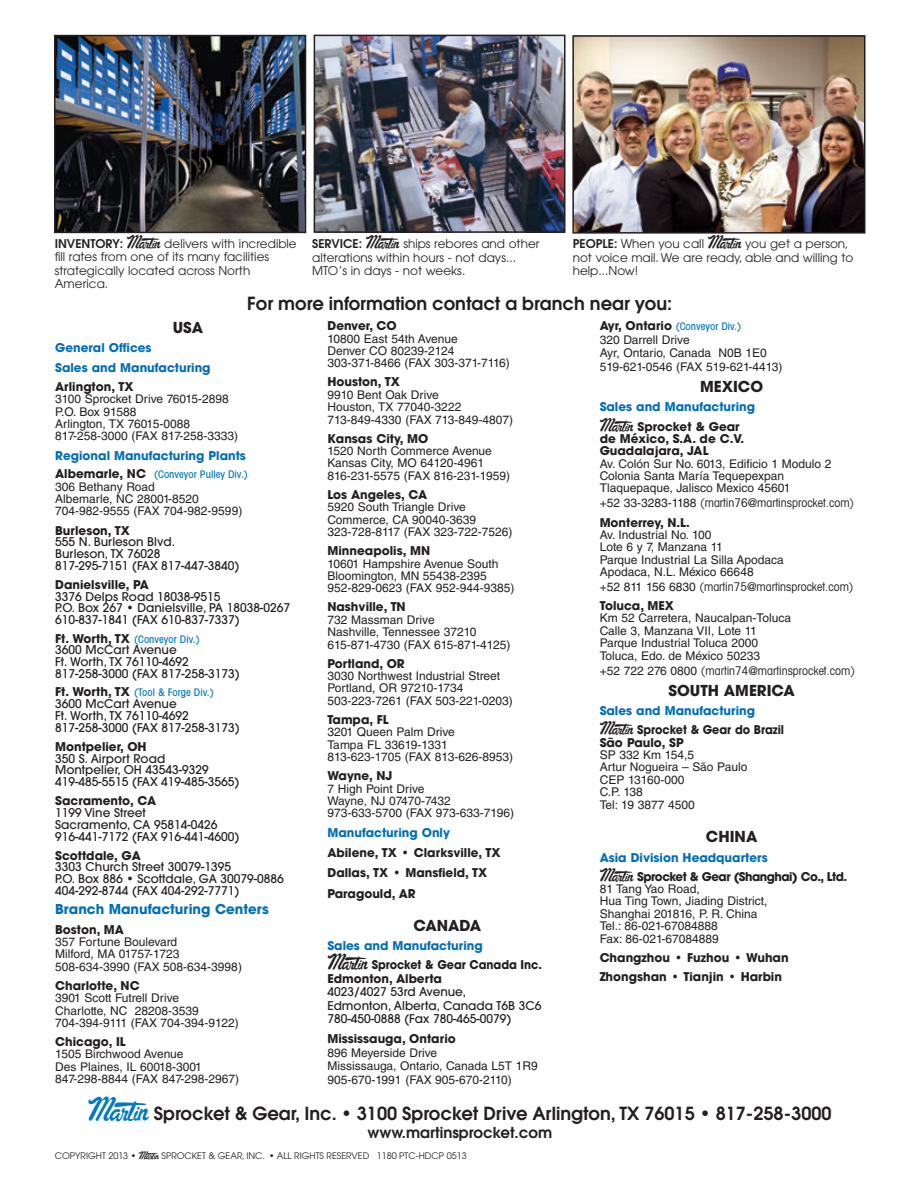
<style>
.page{position:relative;width:918px;height:1188px;background:#fff}
.page>*{position:absolute;margin:0;border:0;box-sizing:border-box;transform-origin:0 0}
.t1{font:600 18px "Avant Garde";color:#231f20}
.t2{font:700 15px "Avant Garde";color:#231f20}
.t3{font:600 15px "Avant Garde";color:#231f20}
.t4{font:700 13.5px "Avant Garde";color:#006eb9}
.t5{font:12px/12.3px "Helvetica LT Std";color:#231f20}
.t6{font:500 12px/11.7px "Avant Garde";color:#231f20}
.t7{font:700 12px/20.2px "Avant Garde";color:#231f20}
.t8{font:12px/13.5px "Avant Garde";color:#231f20}
.t9{font:700 12px/19.2px "Avant Garde";color:#006eb9}
.t10{font:condensed 12px/19.2px "Avant Garde";color:#231f20}
.t11{font:700 12px/19.2px "Avant Garde";color:#231f20;scale:.93 1}
.t12{font:500 condensed 10.5px "Avant Garde";color:#0079c2}
.t13{font:9px "Avant Garde";color:#231f20}
.s1{font-weight:600}
.s2{font-family:"Martin";font-size:15px}
.s3{font-weight:700;font-stretch:normal;font-size:12px;color:#231f20}
.s4{color:#006eb9}
.s5{font-family:"Martin";font-weight:400;font-size:18px}
.s6{font-family:"Martin";font-weight:400;font-size:15px;color:#231f20}
.s7{color:#231f20}
.s8{font-family:"Helvetica LT Std";font-stretch:normal}
.s9{font-weight:700;font-stretch:normal}
.s10{font-family:"Martin";font-weight:400;font-size:15px}
.s11{font-family:"Martin";font-weight:400;font-size:27px;color:#0079c2}
.s12{font-family:"Martin"}
</style>
<div class="page">
<img style="left:317px;top:38px;width:246px;height:192px">
<div style="left:314px;top:35px;width:252px;height:198px;border:2px solid #231f20"></div>
<img style="left:57px;top:38px;width:246px;height:192px">
<div style="left:54px;top:35px;width:252px;height:198px;border:2px solid #231f20"></div>
<img style="left:575px;top:38px;width:288px;height:193px">
<div style="left:572px;top:35px;width:294px;height:199px;border:2px solid #231f20"></div>
<p class="t8" style="left:55px;top:237px;width:244px"><span class="s1">INVENTORY:</span> <span class="s2">Martin</span> delivers with incredible fill rates from one of its many facilities strategically located across North America.</p>
<p class="t8" style="left:312px;top:237px;width:229px"><span class="s1">SERVICE:</span> <span class="s2">Martin</span> ships rebores and other alterations within hours - not days...<br>MTO’s in days - not weeks.</p>
<p class="t8" style="left:573px;top:237px;width:282px"><span class="s1">PEOPLE:</span> When you call <span class="s2">Martin</span> you get a person, not voice mail. We are ready, able and willing to help...Now!</p>
<h1 class="t1" style="left:247px;top:291px;width:426px">For more information contact a branch near you:</h1>
<p class="t2" style="left:173px;top:317px;width:32px">USA</p>
<p class="t9" style="left:55px;top:338px;width:157px">General Offices<br>Sales and Manufacturing</p>
<p class="t7" style="left:55px;top:376px;width:80px">Arlington, TX</p>
<p class="t5" style="left:55px;top:393px;width:184px">3100 Sprocket Drive 76015-2898<br>P.O. Box 91588<br>Arlington, TX 76015-0088<br>817-258-3000 (FAX 817-258-3333)</p>
<p class="t9" style="left:55px;top:446px;width:192px">Regional Manufacturing Plants</p>
<p class="t12" style="left:55px;top:468px;width:194px"><span class="s3">Albemarle, NC</span> (Conveyor Pulley Div.)</p>
<p class="t5" style="left:55px;top:480px;width:189px">306 Bethany Road<br>Albemarle, NC 28001-8520<br>704-982-9555 (FAX 704-982-9599)</p>
<p class="t7" style="left:55px;top:520px;width:76px">Burleson, TX</p>
<p class="t6" style="left:55px;top:536px;width:186px">555 N. Burleson Blvd.<br>Burleson, TX 76028<br>817-295-7151 (FAX 817-447-3840)</p>
<p class="t7" style="left:55px;top:574px;width:95px">Danielsville, PA</p>
<p class="t6" style="left:55px;top:590px;width:236px">3376 Delps Road 18038-9515<br>P.O. Box 267 • Danielsville, PA 18038-0267<br>610-837-1841 (FAX 610-837-7337)</p>
<p class="t12" style="left:55px;top:632px;width:146px"><span class="s3">Ft. Worth, TX</span> (Conveyor Div.)</p>
<p class="t6" style="left:55px;top:644px;width:186px">3600 McCart Avenue<br>Ft. Worth, TX 76110-4692<br>817-258-3000 (FAX 817-258-3173)</p>
<p class="t12" style="left:55px;top:686px;width:160px"><span class="s3">Ft. Worth, TX</span> (Tool &amp; Forge Div.)</p>
<p class="t6" style="left:55px;top:698px;width:186px">3600 McCart Avenue<br>Ft. Worth, TX 76110-4692<br>817-258-3000 (FAX 817-258-3173)</p>
<p class="t7" style="left:55px;top:736px;width:93px">Montpelier, OH</p>
<p class="t6" style="left:55px;top:752px;width:186px">350 S. Airport Road<br>Montpelier, OH 43543-9329<br>419-485-5515 (FAX 419-485-3565)</p>
<p class="t7" style="left:55px;top:791px;width:102px">Sacramento, CA</p>
<p class="t6" style="left:55px;top:807px;width:186px">1199 Vine Street<br>Sacramento, CA 95814-0426<br>916-441-7172 (FAX 916-441-4600)</p>
<p class="t7" style="left:55px;top:845px;width:87px">Scottdale, GA</p>
<p class="t6" style="left:55px;top:861px;width:230px">3303 Church Street 30079-1395<br>P.O. Box 886 • Scottdale, GA 30079-0886<br>404-292-8744 (FAX 404-292-7771)</p>
<p class="t4" style="left:55px;top:901px;width:215px">Branch Manufacturing Centers</p>
<p class="t7" style="left:55px;top:919px;width:70px">Boston, MA</p>
<p class="t5" style="left:55px;top:936px;width:188px">357 Fortune Boulevard<br>Milford, MA 01757-1723<br>508-634-3990 (FAX 508-634-3998)</p>
<p class="t7" style="left:55px;top:975px;width:86px">Charlotte, NC</p>
<p class="t5" style="left:55px;top:992px;width:185px">3901 Scott Futrell Drive<br>Charlotte, NC 28208-3539<br>704-394-9111 (FAX 704-394-9122)</p>
<p class="t7" style="left:55px;top:1031px;width:72px">Chicago, IL</p>
<p class="t5" style="left:55px;top:1048px;width:185px">1505 Birchwood Avenue<br>Des Plaines, IL 60018-3001<br>847-298-8844 (FAX 847-298-2967)</p>
<p class="t7" style="left:327px;top:316px;width:71px">Denver, CO</p>
<p class="t5" style="left:327px;top:332px;width:184px">10800 East 54th Avenue<br>Denver CO 80239-2124<br>303-371-8466 (FAX 303-371-7116)</p>
<p class="t7" style="left:327px;top:372px;width:74px">Houston, TX</p>
<p class="t5" style="left:327px;top:388px;width:187px">9910 Bent Oak Drive<br>Houston, TX 77040-3222<br>713-849-4330 (FAX 713-849-4807)</p>
<p class="t7" style="left:327px;top:428px;width:102px">Kansas City, MO</p>
<p class="t5" style="left:327px;top:445px;width:184px">1520 North Commerce Avenue<br>Kansas City, MO 64120-4961<br>816-231-5575 (FAX 816-231-1959)</p>
<p class="t7" style="left:327px;top:484px;width:101px">Los Angeles, CA</p>
<p class="t5" style="left:327px;top:501px;width:186px">5920 South Triangle Drive<br>Commerce, CA 90040-3639<br>323-728-8117 (FAX 323-722-7526)</p>
<p class="t7" style="left:327px;top:541px;width:104px">Minneapolis, MN</p>
<p class="t5" style="left:327px;top:557px;width:189px">10601 Hampshire Avenue South<br>Bloomington, MN 55438-2395<br>952-829-0623 (FAX 952-944-9385)</p>
<p class="t7" style="left:327px;top:597px;width:80px">Nashville, TN</p>
<p class="t5" style="left:327px;top:613px;width:184px">732 Massman Drive<br>Nashville, Tennessee 37210<br>615-871-4730 (FAX 615-871-4125)</p>
<p class="t7" style="left:327px;top:653px;width:79px">Portland, OR</p>
<p class="t5" style="left:327px;top:670px;width:187px">3030 Northwest Industrial Street<br>Portland, OR 97210-1734<br>503-223-7261 (FAX 503-221-0203)</p>
<p class="t7" style="left:327px;top:709px;width:63px">Tampa, FL</p>
<p class="t5" style="left:327px;top:726px;width:187px">3201 Queen Palm Drive<br>Tampa FL 33619-1331<br>813-623-1705 (FAX 813-626-8953)</p>
<p class="t7" style="left:327px;top:766px;width:67px">Wayne, NJ</p>
<p class="t5" style="left:327px;top:782px;width:188px">7 High Point Drive<br>Wayne, NJ 07470-7432<br>973-633-5700 (FAX 973-633-7196)</p>
<p class="t9" style="left:327px;top:823px;width:124px">Manufacturing Only</p>
<p class="t7" style="left:327px;top:842px;width:175px">Abilene, TX • Clarksville, TX<br>Dallas, TX • Mansfield, TX<br>Paragould, AR</p>
<p class="t2" style="left:413px;top:915px;width:69px">CANADA</p>
<p class="t11" style="left:327px;top:936px;width:232px"><span class="s4">Sales and Manufacturing<br></span><span class="s5">Martin</span> Sprocket &amp; Gear Canada Inc.</p>
<p class="t7" style="left:327px;top:968px;width:116px">Edmonton, Alberta</p>
<p class="t6" style="left:327px;top:985px;width:215px;line-height:13.5px">4023/4027 53rd Avenue,<br>Edmonton, Alberta, Canada T6B 3C6<br>780-450-0888 (Fax 780-465-0079)</p>
<p class="t7" style="left:327px;top:1029px;width:130px">Mississauga, Ontario</p>
<p class="t5" style="left:327px;top:1046px;width:212px;line-height:13.5px">896 Meyerside Drive<br>Mississauga, Ontario, Canada L5T 1R9<br>905-670-1991 (FAX 905-670-2110)</p>
<p class="t12" style="left:600px;top:320px;width:143px"><span class="s3">Ayr, Ontario</span> (Conveyor Div.)</p>
<p class="t5" style="left:600px;top:333px;width:184px;line-height:13.5px">320 Darrell Drive<br>Ayr, Ontario, Canada N0B 1E0<br>519-621-0546 (FAX 519-621-4413)</p>
<p class="t2" style="left:700px;top:377px;width:65px">MEXICO</p>
<p class="t9" style="left:600px;top:397px;width:157px">Sales and Manufacturing<br><span class="s6">Martin</span> <span class="s7">Sprocket &amp; Gear</span></p>
<p class="t7" style="left:600px;top:432px;width:146px;line-height:12.3px">de México, S.A. de C.V.<br>Guadalajara, JAL</p>
<p class="t5" style="left:600px;top:457px;width:233px">Av. Colón Sur No. 6013, Edificio 1 Modulo 2<br>Colonia Santa María Tequepexpan<br>Tlaquepaque, Jalisco Mexico 45601</p>
<p class="t10" style="left:600px;top:493px;width:256px"><span class="s8">+52 33-3283-1188</span> (martin76@martinsprocket.com)<br><span class="s9">Monterrey, N.L.</span></p>
<p class="t5" style="left:600px;top:528px;width:186px">Av. Industrial No. 100<br>Lote 6 y 7, Manzana 11<br>Parque Industrial La Silla Apodaca<br>Apodaca, N.L. México 66648</p>
<p class="t10" style="left:600px;top:577px;width:255px"><span class="s8">+52 811 156 6830</span> (martin75@martinsprocket.com)<br><span class="s9">Toluca, MEX</span></p>
<p class="t5" style="left:600px;top:612px;width:193px">Km 52 Carretera, Naucalpan-Toluca<br>Calle 3, Manzana VII, Lote 11<br>Parque Industrial Toluca 2000<br>Toluca, Edo. de México 50233</p>
<p class="t10" style="left:600px;top:660px;width:257px"><span class="s8">+52 722 276 0800</span> (martin74@martinsprocket.com)</p>
<p class="t2" style="left:669px;top:680px;width:128px">SOUTH AMERICA</p>
<p class="t9" style="left:600px;top:701px;width:186px">Sales and Manufacturing<br><span class="s6">Martin</span> <span class="s7">Sprocket &amp; Gear do Brazil</span></p>
<p class="t7" style="left:600px;top:732px;width:86px">São Paulo, SP</p>
<p class="t5" style="left:600px;top:749px;width:149px">SP 332 Km 154,5<br>Artur Nogueira – São Paulo<br>CEP 13160-000<br>C.P. 138<br>Tel: 19 3877 4500</p>
<p class="t2" style="left:706px;top:827px;width:53px">CHINA</p>
<p class="t7" style="left:600px;top:848px;width:249px;line-height:19.2px"><span class="s4">Asia Division Headquarters<br></span><span class="s10">Martin</span> Sprocket &amp; Gear (Shanghai) Co., Ltd.</p>
<p class="t5" style="left:600px;top:883px;width:169px">81 Tang Yao Road,<br>Hua Ting Town, Jiading District,<br>Shanghai 201816, P. R. China<br>Tel.: 86-021-67084888<br>Fax: 86-021-67084889</p>
<p class="t7" style="left:600px;top:948px;width:191px;line-height:19.2px">Changzhou • Fuzhou • Wuhan<br>Zhongshan • Tianjin • Harbin</p>
<h1 class="t1" style="left:88px;top:1102px;width:745px"><span class="s11">Martin</span> Sprocket &amp; Gear, Inc. • 3100 Sprocket Drive Arlington, TX 76015 • 817-258-3000</h1>
<p class="t3" style="left:367px;top:1123px;width:186px">www.martinsprocket.com</p>
<p class="t13" style="left:55px;top:1150px;width:413px">COPYRIGHT 2013 • <span class="s12">Martin</span> SPROCKET &amp; GEAR, INC. • ALL RIGHTS RESERVED 1180 PTC-HDCP 0513</p>
</div>
